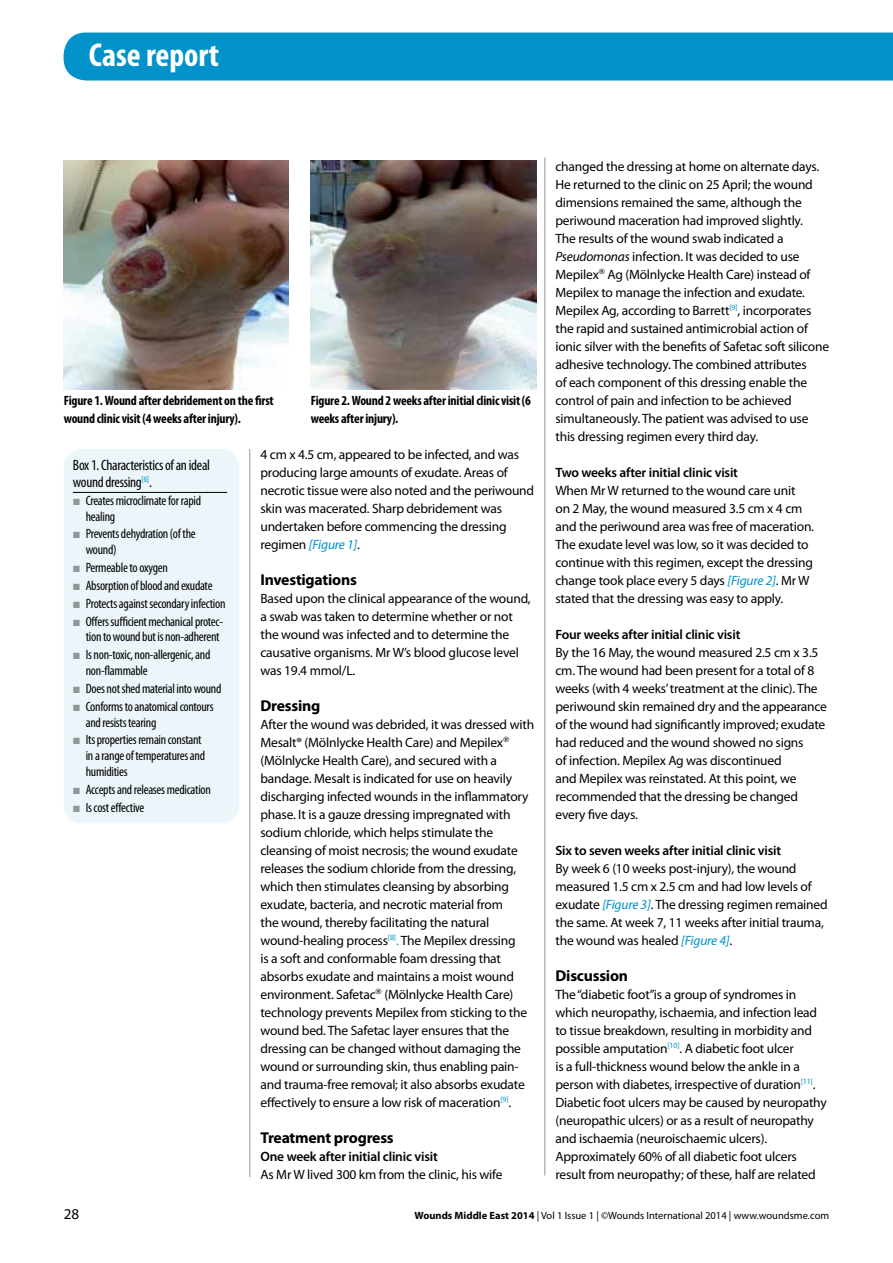
<style>
.page{position:relative;width:893px;height:1263px;background:#fff}
.page>*{position:absolute;margin:0;border:0;box-sizing:border-box;transform-origin:0 0}
.t1{font:700 condensed 33.15px "Myriad Pro";color:#fff}
.t2{font:700 15.75px "Myriad Pro";letter-spacing:-.015em;color:#000}
.t3{font:condensed 15px/16.5px "Myriad Pro";letter-spacing:-.02em;color:#000}
.t4{font:15px "Myriad Pro";color:#000}
.t5{font:13.5px/18px "Myriad Pro";letter-spacing:-.015em;color:#000}
.t6{font:condensed 13.5px/15.8px "Myriad Pro";letter-spacing:-.02em;color:#000}
.t7{font:700 condensed 13.5px/18px "Myriad Pro";letter-spacing:-.015em;color:#000}
.t8{font:600 13.5px "Myriad Pro";letter-spacing:-.015em;color:#000}
.t9{font:10.5px "Myriad Pro";color:#000}
.s1{color:#939598}
.s2{font-style:italic;color:#0092c8}
.s3{color:#0092c8}
.s4{font-style:italic}
.s5{font-weight:700}
</style>
<div class="page">
<div style="left:64px;top:33px;width:829px;height:48px;background:#0092c8"></div>
<hr style="left:250px;top:449px;width:1px;height:728px;background:#939598">
<hr style="left:545px;top:158px;width:1px;height:1017px;background:#939598">
<div style="left:64px;top:449px;width:175px;height:374px;background:#ebf5fa;border-radius:18px"></div>
<hr style="left:73px;top:492px;width:154px;height:1px;background:#000">
<img style="left:64px;top:161px;width:225px;height:228px">
<img style="left:311px;top:161px;width:225px;height:228px">
<h1 class="t1" style="left:89px;top:34px;width:132px">Case report</h1>
<p class="t7" style="left:64px;top:391px;width:211px">Figure 1. Wound after debridement on the first wound clinic visit (4 weeks after injury).</p>
<p class="t7" style="left:311px;top:391px;width:222px">Figure 2. Wound 2 weeks after initial clinic visit (6 weeks after injury).</p>
<p class="t3" style="left:73px;top:457px;width:139px">Box 1. Characteristics of an ideal wound dressing<sup>[6]</sup>.</p>
<p class="t6" style="left:86px;top:492px;width:117px;text-indent:-13px"><span class="s1">■</span> Creates microclimate for rapid healing</p>
<p class="t6" style="left:86px;top:526px;width:112px;text-indent:-13px"><span class="s1">■</span> Prevents dehydration (of the wound)</p>
<p class="t6" style="left:73px;top:559px;width:97px"><span class="s1">■</span> Permeable to oxygen</p>
<p class="t6" style="left:73px;top:577px;width:141px"><span class="s1">■</span> Absorption of blood and exudate</p>
<p class="t6" style="left:73px;top:595px;width:154px"><span class="s1">■</span> Protects against secondary infection</p>
<p class="t6" style="left:73px;top:613px;width:152px;text-align:right"><span class="s1">■</span> Offers sufficient mechanical protec&shy;tion to wound but is non-adherent</p>
<p class="t6" style="left:86px;top:647px;width:126px;text-indent:-13px"><span class="s1">■</span> Is non-toxic, non-allergenic, and non-flammable</p>
<p class="t6" style="left:73px;top:680px;width:150px"><span class="s1">■</span> Does not shed material into wound</p>
<p class="t6" style="left:86px;top:698px;width:129px;text-indent:-13px"><span class="s1">■</span> Conforms to anatomical contours and resists tearing</p>
<p class="t6" style="left:86px;top:732px;width:121px;text-indent:-13px"><span class="s1">■</span> Its properties remain constant in a range of temperatures and humidities</p>
<p class="t6" style="left:73px;top:781px;width:139px"><span class="s1">■</span> Accepts and releases medication</p>
<p class="t6" style="left:73px;top:799px;width:73px"><span class="s1">■</span> Is cost effective</p>
<p class="t5" style="left:260px;top:445px;width:275px">4 cm x 4.5 cm, appeared to be infected, and was producing large amounts of exudate. Areas of necrotic tissue were also noted and the periwound skin was macerated. Sharp debridement was undertaken before commencing the dressing regimen <span class="s2">[Figure 1]</span>.</p>
<p class="t2" style="left:260px;top:569px;width:98px">Investigations</p>
<p class="t5" style="left:260px;top:589px;width:272px">Based upon the clinical appearance of the wound, a swab was taken to determine whether or not the wound was infected and to determine the causative organisms. Mr W’s blood glucose level was 19.4 mmol/L.</p>
<p class="t2" style="left:260px;top:695px;width:61px">Dressing</p>
<p class="t5" style="left:260px;top:715px;width:275px">After the wound was debrided, it was dressed with Mesalt® (Mölnlycke Health Care) and Mepilex (Mölnlycke Health Care), and secured with a bandage. Mesalt is indicated for use on heavily discharging infected wounds in the inflammatory phase. It is a gauze dressing impregnated with sodium chloride, which helps stimulate the cleansing of moist necrosis; the wound exudate releases the sodium chloride from the dressing, which then stimulates cleansing by absorbing exudate, bacteria, and necrotic material from<br>the wound, thereby facilitating the natural wound-healing process<sup>[8]</sup><span class="s3">.</span> The Mepilex dressing<br>is a soft and conformable foam dressing that absorbs exudate and maintains a moist wound environment. Safetac (Mölnlycke Health Care) technology prevents Mepilex from sticking to the wound bed. The Safetac layer ensures that the dressing can be changed without damaging the wound or surrounding skin, thus enabling pain&shy;and trauma-free removal; it also absorbs exudate effectively to ensure a low risk of maceration<sup>[9]</sup>.</p>
<p class="t2" style="left:260px;top:1127px;width:135px">Treatment progress</p>
<p class="t8" style="left:260px;top:1147px;width:179px">One week after initial clinic visit</p>
<p class="t5" style="left:260px;top:1165px;width:244px">As Mr W lived 300 km from the clinic, his wife</p>
<p class="t5" style="left:555px;top:157px;width:275px">changed the dressing at home on alternate days.<br>He returned to the clinic on 25 April; the wound dimensions remained the same, although the periwound maceration had improved slightly.<br>The results of the wound swab indicated a <span class="s4">Pseudomonas</span> infection. It was decided to use Mepilex Ag (Mölnlycke Health Care) instead of Mepilex to manage the infection and exudate.<br>Mepilex Ag, according to Barrett<sup>[9]</sup>, incorporates the rapid and sustained antimicrobial action of ionic silver with the benefits of Safetac soft silicone adhesive technology. The combined attributes<br>of each component of this dressing enable the control of pain and infection to be achieved simultaneously. The patient was advised to use this dressing regimen every third day.</p>
<p class="t8" style="left:555px;top:463px;width:184px">Two weeks after initial clinic visit</p>
<p class="t5" style="left:555px;top:481px;width:260px">When Mr W returned to the wound care unit<br>on 2 May, the wound measured 3.5 cm x 4 cm and the periwound area was free of maceration.<br>The exudate level was low, so it was decided to continue with this regimen, except the dressing change took place every 5 days <span class="s2">[Figure 2]</span>. Mr W stated that the dressing was easy to apply.</p>
<p class="t8" style="left:555px;top:625px;width:186px">Four weeks after initial clinic visit</p>
<p class="t5" style="left:555px;top:643px;width:273px">By the 16 May, the wound measured 2.5 cm x 3.5 cm. The wound had been present for a total of 8 weeks (with 4 weeks’ treatment at the clinic). The periwound skin remained dry and the appearance of the wound had significantly improved; exudate had reduced and the wound showed no signs<br>of infection. Mepilex Ag was discontinued<br>and Mepilex was reinstated. At this point, we recommended that the dressing be changed every five days.</p>
<p class="t8" style="left:555px;top:841px;width:227px">Six to seven weeks after initial clinic visit</p>
<p class="t5" style="left:555px;top:859px;width:274px">By week 6 (10 weeks post-injury), the wound measured 1.5 cm x 2.5 cm and had low levels of exudate <span class="s2">[Figure 3]</span>. The dressing regimen remained the same. At week 7, 11 weeks after initial trauma, the wound was healed <span class="s2">[Figure 4]</span>.</p>
<p class="t2" style="left:555px;top:965px;width:74px">Discussion</p>
<p class="t5" style="left:555px;top:985px;width:273px">The “diabetic foot”is a group of syndromes in which neuropathy, ischaemia, and infection lead to tissue breakdown, resulting in morbidity and possible amputation<sup>[10]</sup>. A diabetic foot ulcer<br>is a full-thickness wound below the ankle in a person with diabetes, irrespective of duration<sup>[11]</sup>.<br>Diabetic foot ulcers may be caused by neuropathy (neuropathic ulcers) or as a result of neuropathy and ischaemia (neuroischaemic ulcers).<br>Approximately 60% of all diabetic foot ulcers result from neuropathy; of these, half are related</p>
<p class="t4" style="left:64px;top:1204px;width:17px">28</p>
<p class="t9" style="left:414px;top:1208px;width:416px"><span class="s5">Wounds Middle East 2014</span> | Vol 1 Issue 1 | ©Wounds International 2014 | www.woundsme.com</p>
</div>
